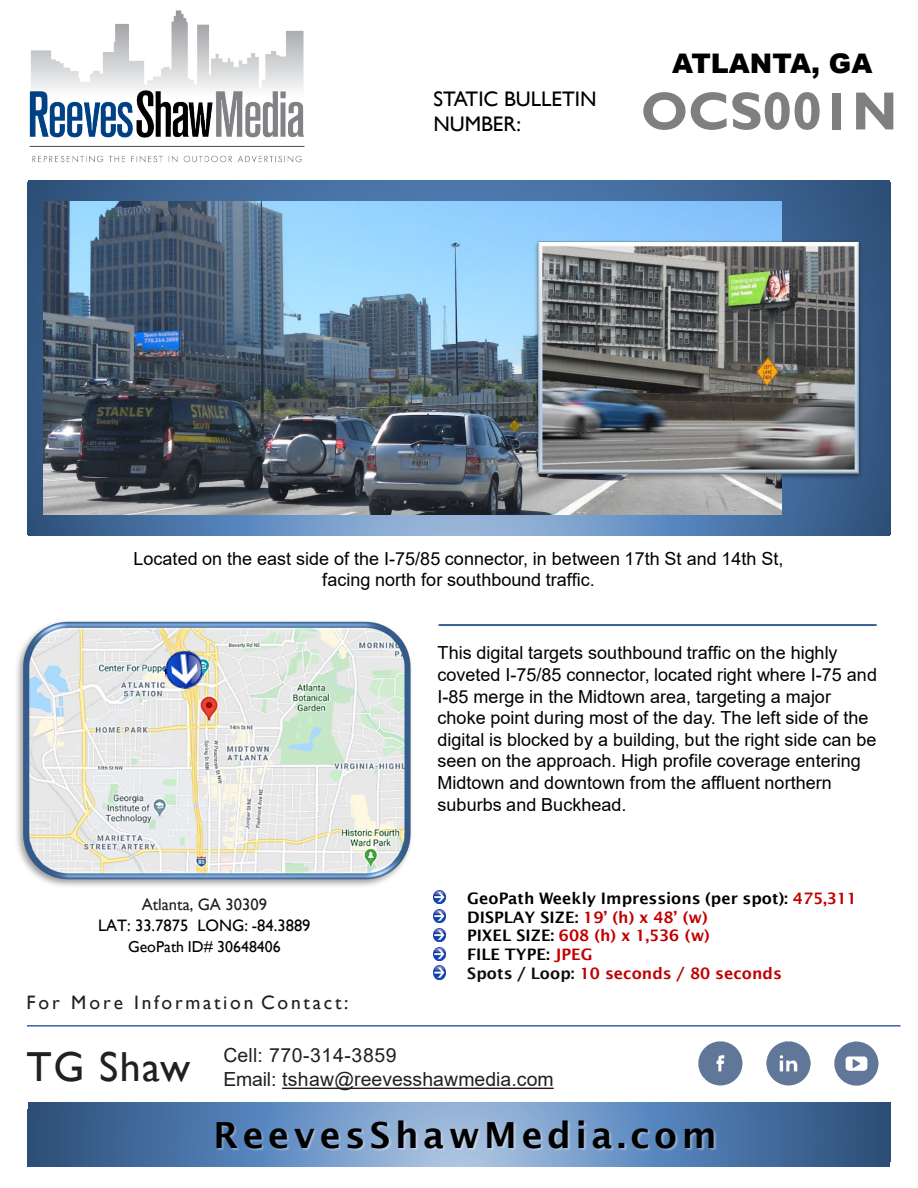
<style>
.page{position:relative;width:918px;height:1188px;background:#fff}
.page>*{position:absolute;margin:0;border:0;box-sizing:border-box;transform-origin:0 0}
.t1{font:700 54px "Gill Sans";color:#7f7f7f}
.t2{font:42px "Gill Sans";letter-spacing:.035em;color:#231f20}
.t3{font:600 36px "Lucida Sans";letter-spacing:.125em;color:#000}
.t4{font:900 27px "Arial";color:#000}
.t5{font:21px "Gill Sans";color:#000}
.t6{font:19.5px "Arial";letter-spacing:.01em;color:#231f20}
.t7{font:19.5px "Gill Sans";letter-spacing:.14em;color:#231f20}
.t8{font:18px/21.6px "Arial";letter-spacing:.005em;color:#000}
.t9{font:16.5px "Gill Sans";color:#000}
.t10{font:16.5px "Gill Sans";color:#231f20}
.t11{font:600 15.9px "Lucida Sans";color:#c00000}
.t12{font:600 15.9px "Lucida Sans";color:#000}
.t13{font:15.9px "Gill Sans";color:#000}
.s1{color:#c00000}
.s2{color:#000}
.s3{color:#0d0d0d}
</style>
<div class="page">
<svg style="left:27px;top:180px;width:864px;height:356px;background:#476d9b"></svg>
<svg style="left:27px;top:1103px;width:864px;height:63px;background:#3a5f8d"></svg>
<img style="left:190px;top:1102px;width:558px;height:65px">
<img style="left:433px;top:890px;width:12px;height:14px">
<img style="left:433px;top:909px;width:12px;height:14px">
<svg style="left:433px;top:928px;width:12px;height:13px"></svg>
<svg style="left:433px;top:947px;width:12px;height:13px"></svg>
<svg style="left:433px;top:966px;width:12px;height:13px"></svg>
<img style="left:17px;top:621px;width:394px;height:265px">
<hr style="left:27px;top:1025px;width:874px;height:2px;background:#3960a0">
<svg style="left:282px;top:1088px;width:272px;height:1px"></svg>
<hr style="left:439px;top:624px;width:438px;height:2px;background:#376092">
<img style="left:834px;top:1041px;width:45px;height:45px">
<img style="left:698px;top:1041px;width:45px;height:45px">
<img style="left:766px;top:1041px;width:45px;height:45px">
<img style="left:29px;top:10px;width:276px;height:153px">
<img style="left:163px;top:650px;width:41px;height:41px">
<img style="left:44px;top:202px;width:737px;height:313px">
<img style="left:531px;top:238px;width:335px;height:244px">
<p class="t5" style="left:433px;top:86px;width:165px">STATIC BULLETIN</p>
<p class="t5" style="left:433px;top:112px;width:89px">NUMBER:</p>
<p class="t4" style="left:672px;top:44px;width:202px">ATLANTA, GA</p>
<p class="t1" style="left:641px;top:79px;width:258px">OCS001N</p>
<p class="t8" style="left:133px;top:547px;width:652px">Located on the east side of the I-75/85 connector, in between 17th St and 14th St,</p>
<p class="t8" style="left:322px;top:569px;width:274px">facing north for southbound traffic.</p>
<p class="t10" style="left:142px;top:895px;width:127px">Atlanta, GA 30309</p>
<p class="t9" style="left:98px;top:916px;width:214px">LAT: 33.7875 LONG: -84.3889</p>
<p class="t13" style="left:128px;top:937px;width:154px">GeoPath ID# 30648406</p>
<p class="t7" style="left:27px;top:991px;width:323px">For More Information Contact:</p>
<p class="t8" style="left:438px;top:642px;width:441px">This digital targets southbound traffic on the highly coveted I-75/85 connector, located right where I-75 and I-85 merge in the Midtown area, targeting a major choke point during most of the day. The left side of the digital is blocked by a building, but the right side can be seen on the approach. High profile coverage entering Midtown and downtown from the affluent northern suburbs and Buckhead.</p>
<p class="t12" style="left:467px;top:889px;width:391px">GeoPath Weekly Impressions (per spot): <span class="s1">475,311</span></p>
<p class="t11" style="left:467px;top:908px;width:242px"><span class="s2">DISPLAY SIZE:</span> 19’ (h) x 48’ (w)</p>
<p class="t11" style="left:467px;top:927px;width:244px"><span class="s2">PIXEL SIZE:</span> 608 (h) x 1,536 (w)</p>
<p class="t12" style="left:467px;top:946px;width:127px">FILE TYPE: <span class="s1">JPEG</span></p>
<p class="t11" style="left:467px;top:965px;width:316px"><span class="s3">Spots / Loop:</span> 10 seconds / 80 seconds</p>
<p class="t2" style="left:27px;top:1043px;width:165px">TG Shaw</p>
<p class="t6" style="left:223px;top:1041px;width:175px">Cell: 770-314-3859</p>
<p class="t6" style="left:223px;top:1065px;width:332px">Email: tshaw@reevesshawmedia.com</p>
<p class="t3" style="left:213px;top:1115px;width:505px">ReevesShawMedia.com</p>
</div>
